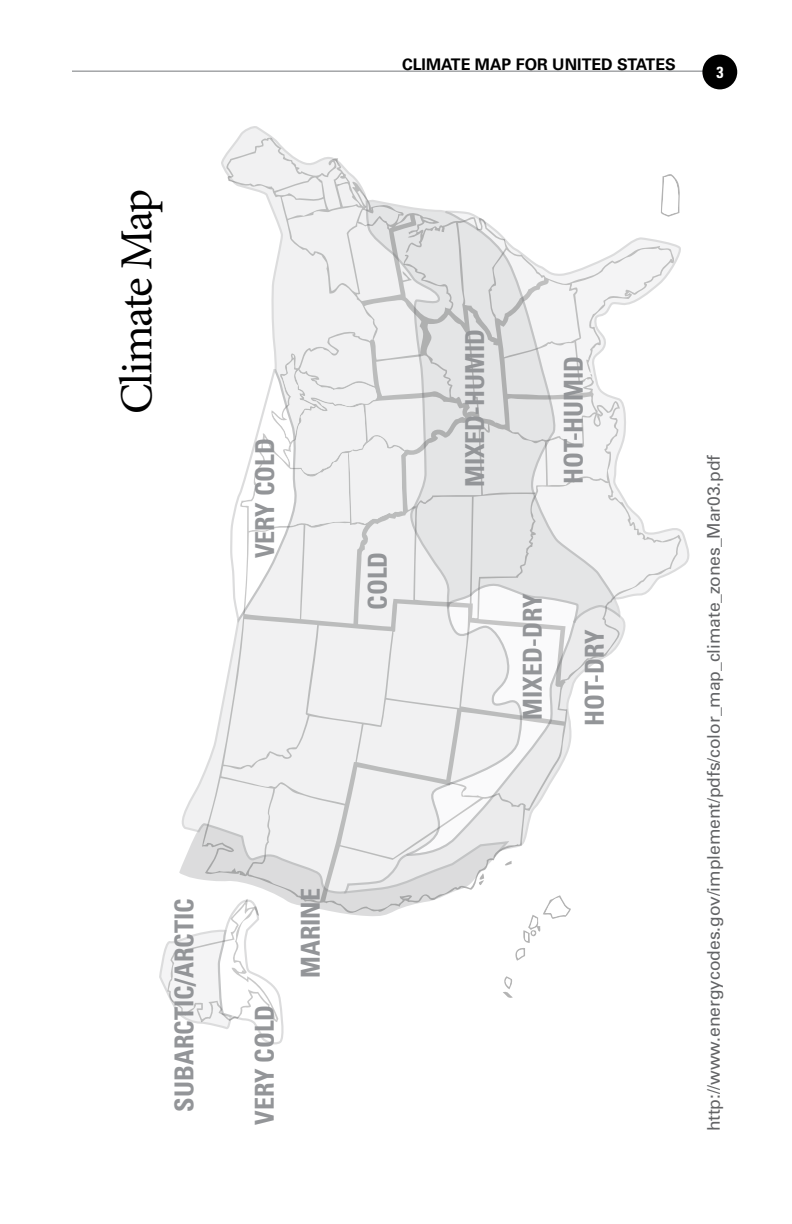
<style>
.page{position:relative;width:792px;height:1224px;background:#fff}
.page>*{position:absolute;margin:0;border:0;box-sizing:border-box;transform-origin:0 0}
.t1{font:46px "Minion Pro";letter-spacing:-.035em;color:#000}
.t2{font:700 condensed 26.2px "Univers LT Std";color:#939598}
.t3{font:17.6px "Univers LT Std";letter-spacing:-.005em;color:#636466}
.t4{font:700 16px "Univers LT Std";color:#000}
.t5{font:700 condensed 16px "Univers LT Std";color:#fff}
</style>
<div class="page">
<hr style="left:72px;top:71px;width:648px;height:1px;background:#9d9fa2">
<div style="left:702px;top:55px;width:35px;height:34px;background:#000;border-radius:50%"></div>
<svg style="left:620px;top:211px;width:69px;height:388px"></svg>
<svg style="left:159px;top:139px;width:459px;height:905px"></svg>
<h1 class="t1" style="left:106px;top:414px;width:227px;rotate:-90deg">Climate Map</h1>
<p class="t2" style="left:168px;top:1112px;width:215px;rotate:-90deg">SUBARCTIC/ARCTIC</p>
<p class="t4" style="left:402px;top:55px;width:275px">CLIMATE MAP FOR UNITED STATES</p>
<p class="t5" style="left:716px;top:62px;width:9px">3</p>
<p class="t2" style="left:249px;top:558px;width:121px;rotate:-90deg">VERY COLD</p>
<p class="t2" style="left:361px;top:610px;width:59px;rotate:-90deg">COLD</p>
<p class="t2" style="left:249px;top:1125px;width:121px;rotate:-90deg">VERY COLD</p>
<p class="t2" style="left:294px;top:978px;width:91px;rotate:-90deg">MARINE</p>
<p class="t2" style="left:459px;top:487px;width:160px;rotate:-90deg">MIXED-HUMID</p>
<p class="t2" style="left:557px;top:484px;width:130px;rotate:-90deg">HOT-HUMID</p>
<p class="t2" style="left:517px;top:720px;width:127px;rotate:-90deg">MIXED-DRY</p>
<p class="t2" style="left:579px;top:726px;width:98px;rotate:-90deg">HOT-DRY</p>
<p class="t3" style="left:703px;top:1131px;width:678px;rotate:-90deg">http://www. energycodes. gov/implement/pdfs/color_map_climate_zones_M ar03. pdf</p>
</div>
